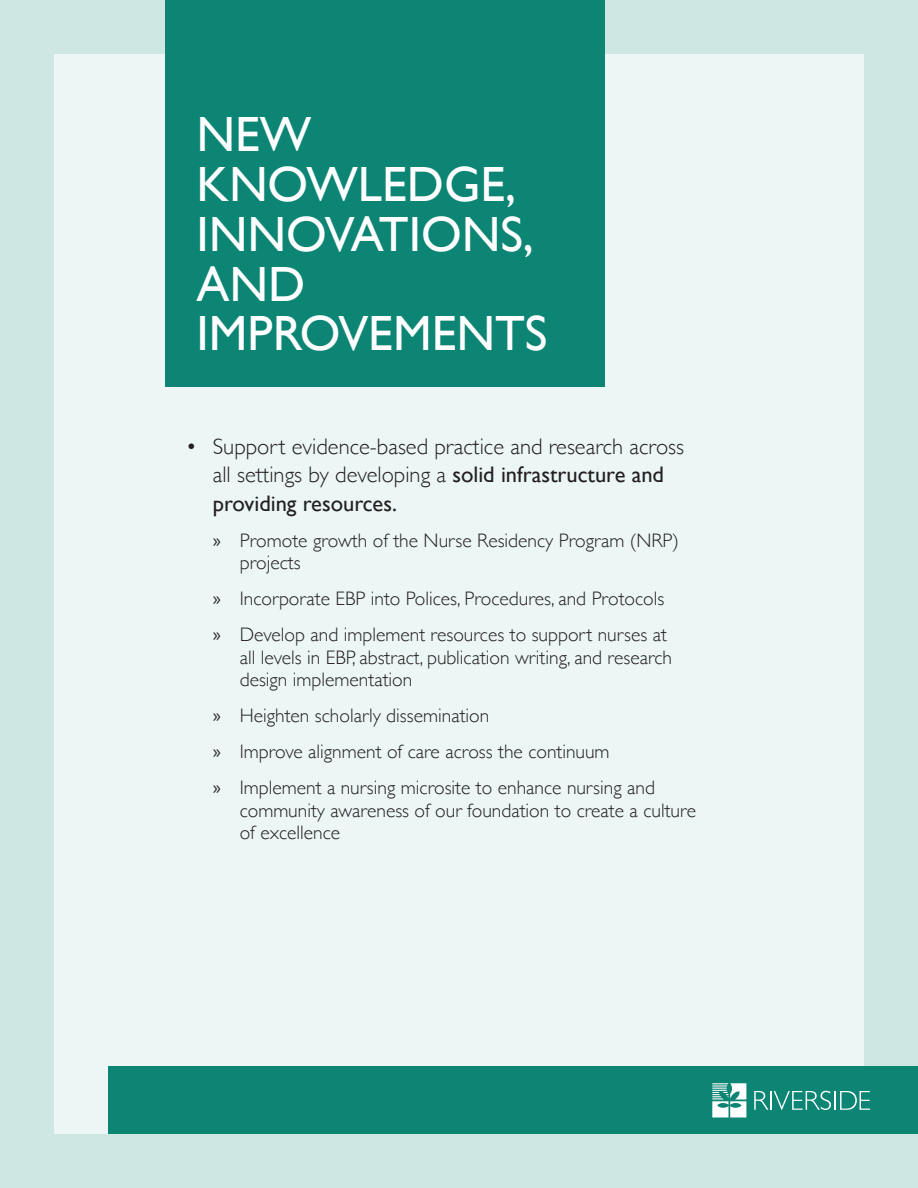
<style>
.page{position:relative;width:918px;height:1188px;background:#cfe7e3}
.page>*{position:absolute;margin:0;border:0;box-sizing:border-box;transform-origin:0 0}
.t1{font:49.5px/49.9px "Gill Sans";color:#fff}
.t2{font:300 22.5px/28.5px "Gill Sans";color:#231f20}
.t3{font:300 19.5px/22.5px "Gill Sans";color:#231f20}
.s1{font-weight:400}
.s2{font-family:"Myriad Pro";font-weight:400}
</style>
<div class="page">
<div style="left:54px;top:54px;width:810px;height:1080px;background:#ecf7f5"></div>
<div style="left:165px;top:0;width:440px;height:387px;background:#0c8574"></div>
<div style="left:108px;top:1066px;width:810px;height:68px;background:#0c8574"></div>
<svg style="left:712px;top:1083px;width:34px;height:34px"></svg>
<svg style="left:754px;top:1091px;width:116px;height:19px"></svg>
<p class="t1" style="left:197px;top:109px;width:353px">NEW<br>KNOWLEDGE,<br>INNOVATIONS,<br>AND<br>IMPROVEMENTS</p>
<p class="t2" style="left:213px;top:431px;width:473px;text-indent:-27px">• Support evidence-based practice and research across all settings by developing a <span class="s1">solid infrastructure and providing resources.</span></p>
<p class="t3" style="left:240px;top:528px;width:441px;text-indent:-27px"><span class="s2">»</span> Promote growth of the Nurse Residency Program (NRP) projects</p>
<p class="t3" style="left:213px;top:587px;width:453px"><span class="s2">»</span> Incorporate EBP into Polices, Procedures, and Protocols</p>
<p class="t3" style="left:240px;top:623px;width:434px;text-indent:-27px"><span class="s2">»</span> Develop and implement resources to support nurses at all levels in EBP, abstract, publication writing, and research design implementation</p>
<p class="t3" style="left:213px;top:704px;width:278px"><span class="s2">»</span> Heighten scholarly dissemination</p>
<p class="t3" style="left:213px;top:740px;width:398px"><span class="s2">»</span> Improve alignment of care across the continuum</p>
<p class="t3" style="left:240px;top:776px;width:458px;text-indent:-27px"><span class="s2">»</span> Implement a nursing microsite to enhance nursing and community awareness of our foundation to create a culture of excellence</p>
</div>
